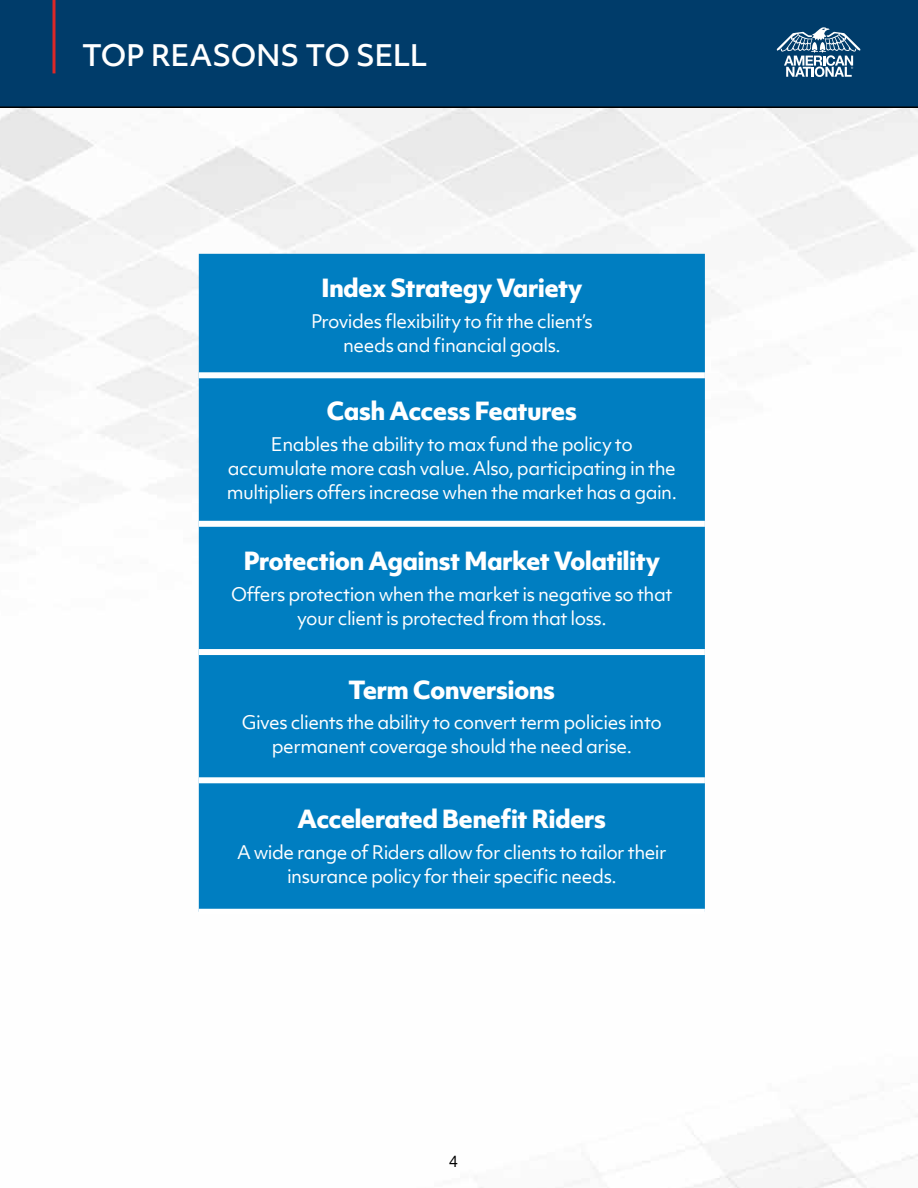
<style>
.page{position:relative;width:918px;height:1188px;background:#fff}
.page>*{position:absolute;margin:0;border:0;box-sizing:border-box;transform-origin:0 0}
.t1{font:500 28.5px "Objektiv Mk 1";letter-spacing:-.015em;color:#fff}
.t2{font:800 24px "Objektiv Mk 1";letter-spacing:-.03em;color:#fff}
.t3{font:18px/24px "Objektiv Mk 1";letter-spacing:-.03em;color:#fff;text-align:center}
.t4{font:15px "Objektiv Mk 1";color:#000}
</style>
<div class="page">
<div style="left:199px;top:254px;width:506px;height:655px;background:#007ec1"></div>
<div style="left:199px;top:372px;width:506px;height:6px;background:#fff"></div>
<div style="left:199px;top:521px;width:506px;height:6px;background:#fff"></div>
<div style="left:199px;top:649px;width:506px;height:6px;background:#fff"></div>
<div style="left:199px;top:777px;width:506px;height:6px;background:#fff"></div>
<div style="left:0;top:0;width:918px;height:108px;background:#003c6a"></div>
<svg style="left:52px;top:0;width:4px;height:73px"></svg>
<svg style="left:760px;top:27px;width:109px;height:66px;background:#306086"></svg>
<h1 class="t1" style="left:82px;top:35px;width:347px">TOP REASONS TO SELL</h1>
<h2 class="t2" style="left:321px;top:271px;width:263px">Index Strategy Variety</h2>
<p class="t3" style="left:311px;top:309px;width:283px">Provides flexibility to fit the client’s needs and financial goals.</p>
<h2 class="t2" style="left:326px;top:394px;width:253px">Cash Access Features</h2>
<p class="t3" style="left:227px;top:432px;width:452px">Enables the ability to max fund the policy to accumulate more cash value. Also, participating in the multipliers offers increase when the market has a gain.</p>
<h2 class="t2" style="left:244px;top:544px;width:418px">Protection Against Market Volatility</h2>
<p class="t3" style="left:231px;top:582px;width:443px">Offers protection when the market is negative so that your client is protected from that loss.</p>
<h2 class="t2" style="left:348px;top:672px;width:209px">Term Conversions</h2>
<p class="t3" style="left:242px;top:710px;width:421px">Gives clients the ability to convert term policies into permanent coverage should the need arise.</p>
<h2 class="t2" style="left:297px;top:802px;width:311px">Accelerated Benefit Riders</h2>
<p class="t3" style="left:237px;top:840px;width:431px">A wide range of Riders allow for clients to tailor their insurance policy for their specific needs.</p>
<p class="t4" style="left:449px;top:1151px;width:11px">4</p>
</div>
